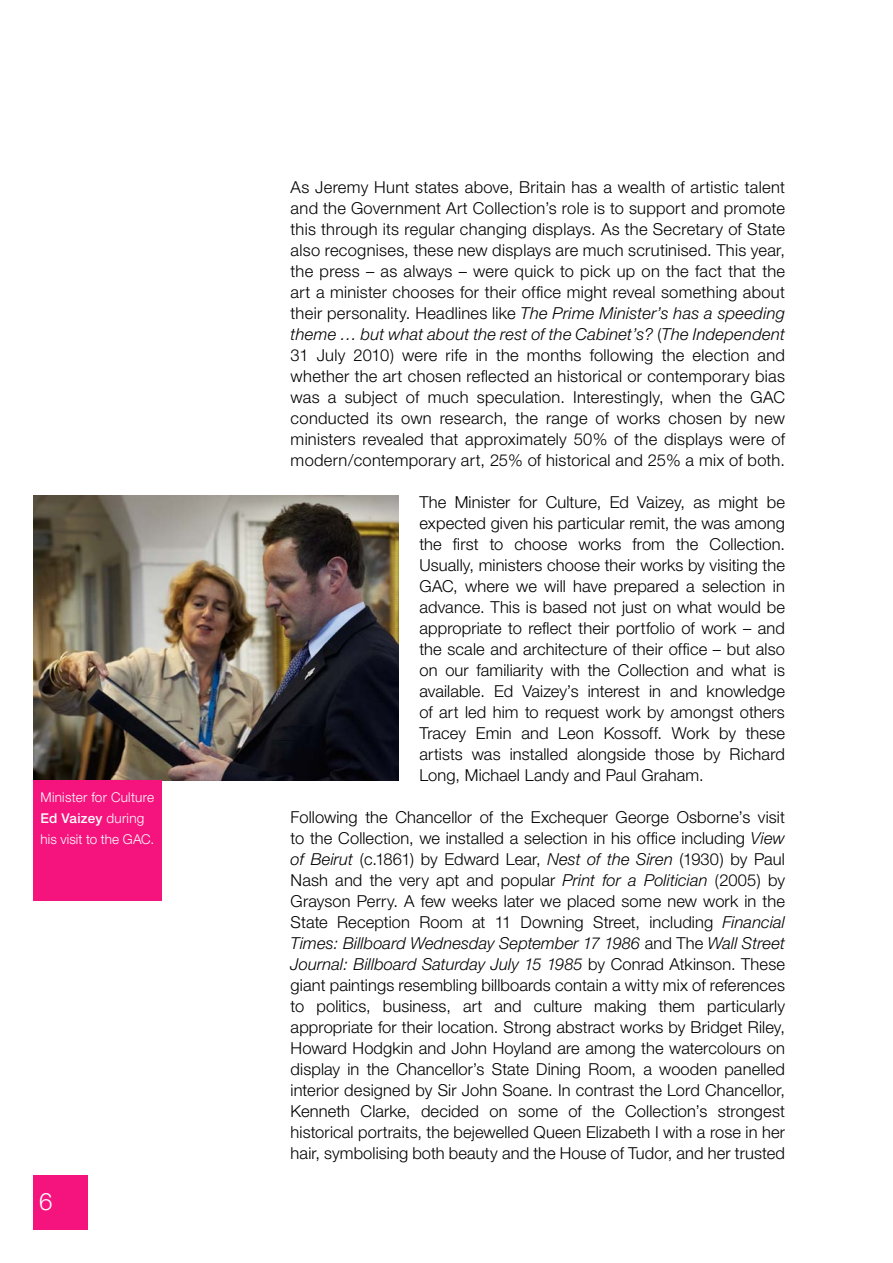
<style>
.page{position:relative;width:893px;height:1263px;background:#fff}
.page>*{position:absolute;margin:0;border:0;box-sizing:border-box;transform-origin:0 0}
.t1{font:300 24px "Helvetica Neue";color:#fff}
.Body_Text{font:300 16.5px/21px "Helvetica Neue";letter-spacing:.01em;color:#000;text-align:justify}
.Captions_-_illustrat{font:300 13.5px/21px "Helvetica Neue";letter-spacing:.01em;color:#fff}
.s1{font-weight:500}
.s2{font-style:italic}
</style>
<div class="page">
<img style="left:33px;top:495px;width:365px;height:286px">
<div style="left:33px;top:1176px;width:54px;height:54px;background:#f5147d"></div>
<div style="left:33px;top:781px;width:129px;height:120px;background:#f5147d"></div>
<h3 class="Captions_-_illustrat" style="left:40px;top:786px;width:115px">Minister for Culture</h3>
<h3 class="Captions_-_illustrat" style="left:40px;top:807px;width:115px"><span class="s1">Ed Vaizey</span> during his visit to the GAC.</h3>
<h1 class="t1" style="left:39px;top:1186px;width:15px">6</h1>
<p class="Body_Text" style="left:291px;top:176px;width:496px">As Jeremy Hunt states above, Britain has a wealth of artistic talent and the Government Art Collection’s role is to support and promote this through its regular changing displays. As the Secretary of State also recognises, these new displays are much scrutinised. This year, the press – as always – were quick to pick up on the fact that the art a minister chooses for their office might reveal something about their personality. Headlines like <span class="s2">The Prime Minister’s has a speeding theme … but what about the rest of the Cabinet’s?</span> (<span class="s2">The Independent </span>31 July 2010) were rife in the months following the election and whether the art chosen reflected an historical or contemporary bias was a subject of much speculation. Interestingly, when the GAC conducted its own research, the range of works chosen by new ministers revealed that approximately 50% of the displays were of modern/contemporary art, 25% of historical and 25% a mix of both.</p>
<p class="Body_Text" style="left:419px;top:491px;width:367px">The Minister for Culture, Ed Vaizey, as might be expected given his particular remit, the was among the first to choose works from the Collection.<br>Usually, ministers choose their works by visiting the GAC, where we will have prepared a selection in advance. This is based not just on what would be appropriate to reflect their portfolio of work – and the scale and architecture of their office – but also on our familiarity with the Collection and what is available. Ed Vaizey’s interest in and knowledge of art led him to request work by amongst others Tracey Emin and Leon Kossoff. Work by these artists was installed alongside those by Richard Long, Michael Landy and Paul Graham.</p>
<p class="Body_Text" style="left:291px;top:806px;width:496px">Following the Chancellor of the Exchequer George Osborne’s visit to the Collection, we installed a selection in his office including <span class="s2">View of Beirut</span> (c.1861) by Edward Lear, <span class="s2">Nest of the Siren</span> (1930) by Paul Nash and the very apt and popular <span class="s2">Print for a Politician</span> (2005) by Grayson Perry. A few weeks later we placed some new work in the State Reception Room at 11 Downing Street, including <span class="s2">Financial Times: Billboard Wednesday September 17 1986</span> and The <span class="s2">Wall Street Journal: Billboard Saturday July 15 1985</span> by Conrad Atkinson. These giant paintings resembling billboards contain a witty mix of references to politics, business, art and culture making them particularly appropriate for their location. Strong abstract works by Bridget Riley, Howard Hodgkin and John Hoyland are among the watercolours on display in the Chancellor’s State Dining Room, a wooden panelled interior designed by Sir John Soane. In contrast the Lord Chancellor, Kenneth Clarke, decided on some of the Collection’s strongest historical portraits, the bejewelled Queen Elizabeth I with a rose in her hair, symbolising both beauty and the House of Tudor, and her trusted</p>
</div>
